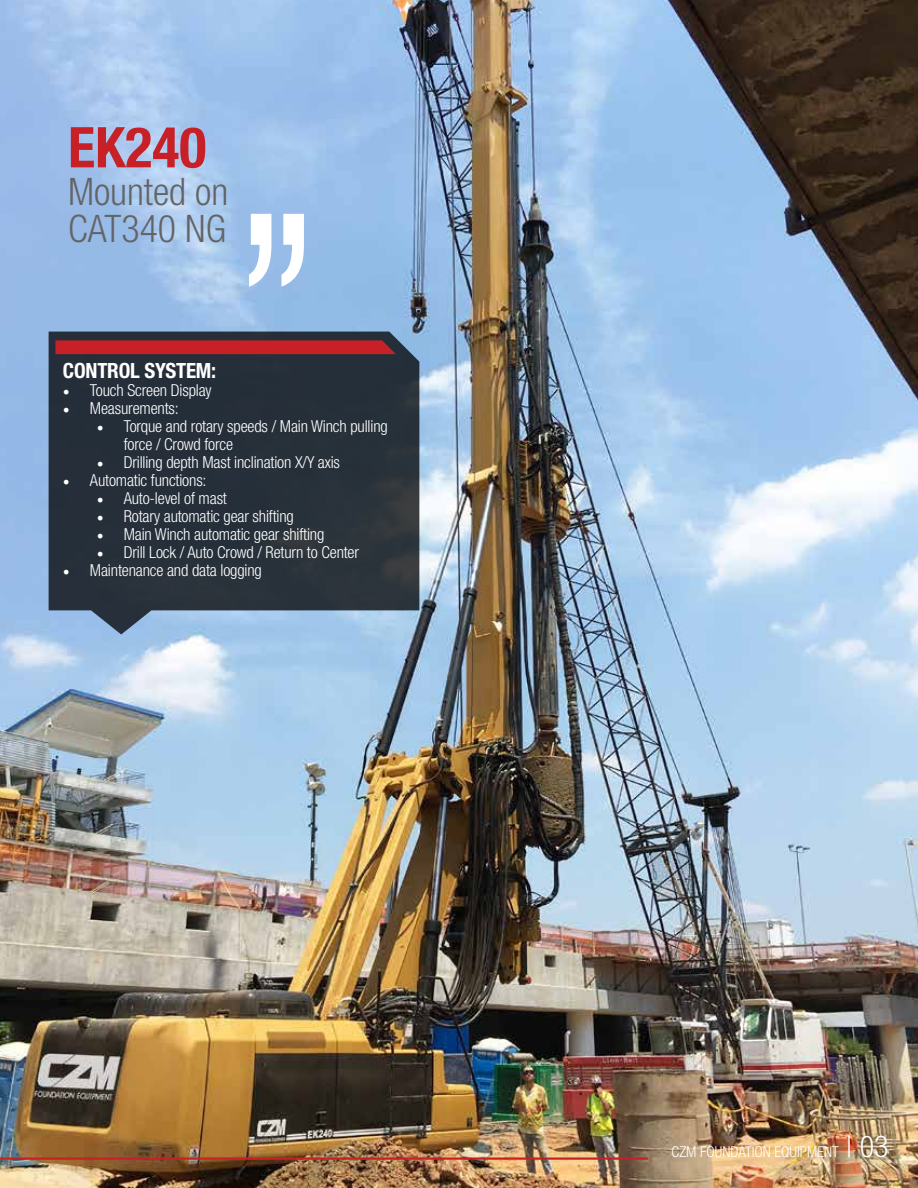
<style>
.page{position:relative;width:918px;height:1188px;background:#fff}
.page>*{position:absolute;margin:0;border:0;box-sizing:border-box;transform-origin:0 0}
.t1{font:300 condensed 303.75px "Helvetica Neue LT Std";color:#fff}
.t2{font:700 condensed 56.25px "Helvetica Neue LT Std";color:#c72127}
.t3{font:300 condensed 37.95px/37.5px "Helvetica Neue LT Std";color:#636466}
.t4{font:700 condensed 21px "Helvetica Neue LT Std";letter-spacing:-.01em;color:#fff}
.t5{font:300 condensed 16.5px/18px "Helvetica Neue LT Std";letter-spacing:-.01em;color:#fff}
.t6{font:300 condensed 15px "Helvetica Neue LT Std";color:#fff}
.s1{font-family:"Minion Pro";font-weight:400;font-stretch:normal;font-size:18px}
.s2{font-size:30px}
</style>
<div class="page">
<img style="left:0;top:0;width:918px;height:1188px">
<hr style="left:0;top:1157px;width:647px;height:3px;background:#c72127">
<svg style="left:49px;top:332px;width:370px;height:302px;fill:#262f3a"></svg>
<svg style="left:55px;top:340px;width:341px;height:14px"></svg>
<h2 class="t2" style="left:68px;top:113px;width:140px">EK240</h2>
<h3 class="t3" style="left:68px;top:172px;width:162px">Mounted on<br>CAT340 NG</h3>
<h1 class="t1" style="left:224px;top:149px;width:107px">’’</h1>
<p class="t4" style="left:63px;top:358px;width:155px">CONTROL SYSTEM:</p>
<p class="t5" style="left:63px;top:381px;width:150px"><span class="s1">•</span> Touch Screen Display</p>
<p class="t5" style="left:63px;top:399px;width:117px"><span class="s1">•</span> Measurements:</p>
<p class="t5" style="left:124px;top:417px;width:266px;text-indent:-27px"><span class="s1">•</span> Torque and rotary speeds / Main Winch pulling force / Crowd force</p>
<p class="t5" style="left:97px;top:453px;width:245px"><span class="s1">•</span> Drilling depth Mast inclination X/Y axis</p>
<p class="t5" style="left:63px;top:471px;width:145px"><span class="s1">•</span> Automatic functions:</p>
<p class="t5" style="left:97px;top:489px;width:132px"><span class="s1">•</span> Auto-level of mast</p>
<p class="t5" style="left:97px;top:507px;width:199px"><span class="s1">•</span> Rotary automatic gear shifting</p>
<p class="t5" style="left:97px;top:525px;width:229px"><span class="s1">•</span> Main Winch automatic gear shifting</p>
<p class="t5" style="left:97px;top:543px;width:264px"><span class="s1">•</span> Drill Lock / Auto Crowd / Return to Center</p>
<p class="t5" style="left:63px;top:561px;width:201px"><span class="s1">•</span> Maintenance and data logging</p>
<p class="t6" style="left:672px;top:1143px;width:219px">CZM FOUNDATION EQUIPMENT <span class="s2">| 03</span></p>
</div>
